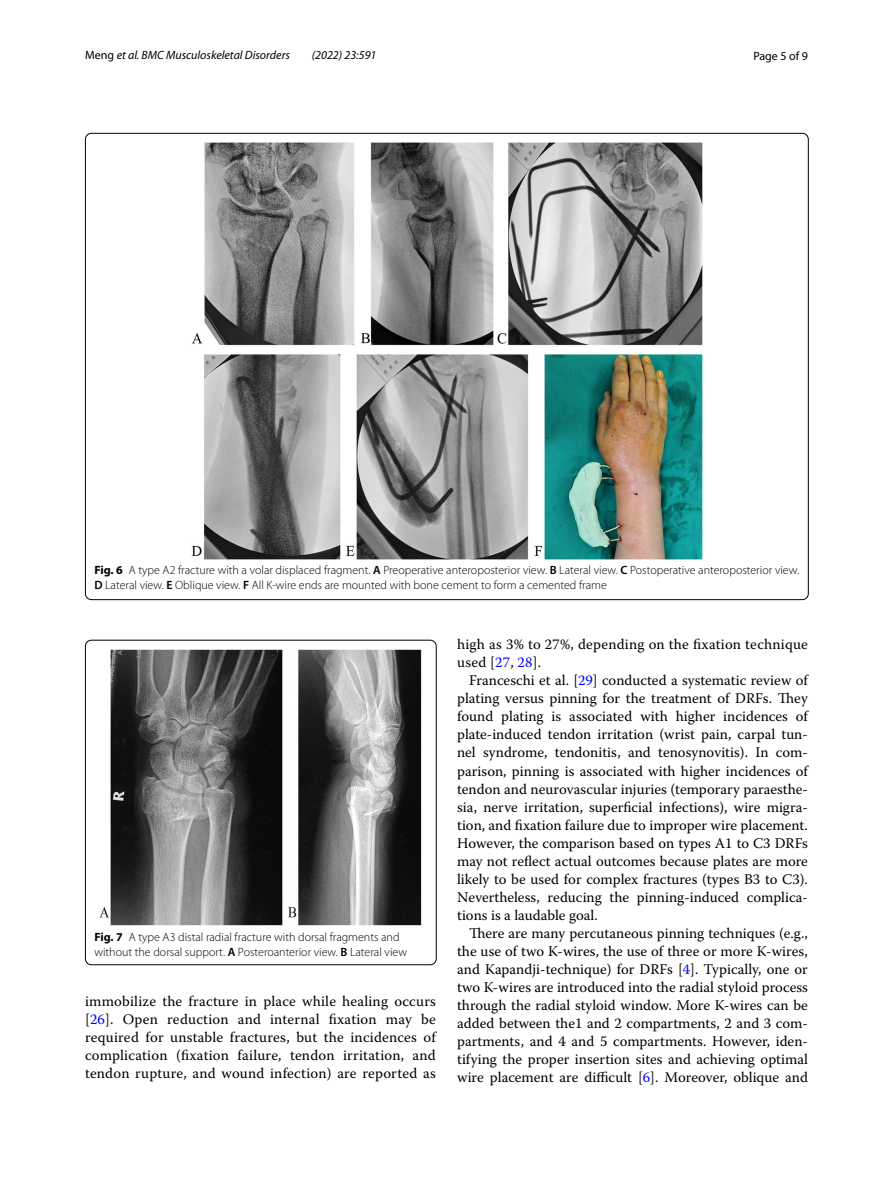
<style>
.page{position:relative;width:893px;height:1187px;background:#fff}
.page>*{position:absolute;margin:0;border:0;box-sizing:border-box;transform-origin:0 0}
.t1{font:14.7px/18px "Warnock Pro";letter-spacing:.005em;color:#000;text-align:justify}
.t2{font:300 12px/15px "Myriad Pro";color:#000}
.t3{font:italic 12px "Myriad Pro";color:#000}
.t4{font:12px "Myriad Pro";color:#000}
.s1{font-style:normal}
.s2{font-weight:700}
.s3{font-weight:600}
.s4{color:#00f}
</style>
<div class="page">
<img style="left:192px;top:142px;width:510px;height:417px">
<img style="left:100px;top:649px;width:322px;height:276px">
<div style="left:85px;top:640px;width:351px;height:324px;border:1px solid #000;border-radius:6px"></div>
<p class="t3" style="left:85px;top:48px;width:206px"><span class="s1">Meng</span> et al. BMC Musculoskeletal Disorders</p>
<p class="t3" style="left:312px;top:48px;width:66px">(2022) 23:591</p>
<p class="t4" style="left:753px;top:48px;width:56px">Page 5 of 9</p>
<p class="t2" style="left:94px;top:563px;width:706px"><span class="s2">Fig. 6</span> A type A2 fracture with a volar displaced fragment. <span class="s3">A</span> Preoperative anteroposterior view. <span class="s3">B</span> Lateral view. <span class="s3">C</span> Postoperative anteroposterior view.<br><span class="s3">D</span> Lateral view. <span class="s3">E</span> Oblique view. <span class="s3">F</span> All K-wire ends are mounted with bone cement to form a cemented frame</p>
<p class="t2" style="left:94px;top:929px;width:314px"><span class="s2">Fig. 7</span> A type A3 distal radial fracture with dorsal fragments and without the dorsal support. <span class="s3">A</span> Posteroanterior view. <span class="s3">B</span> Lateral view</p>
<p class="t1" style="left:85px;top:992px;width:352px">immobilize the fracture in place while healing occurs [<span class="s4">26</span>]. Open reduction and internal fixation may be required for unstable fractures, but the incidences of complication (fixation failure, tendon irritation, and tendon rupture, and wound infection) are reported as</p>
<p class="t1" style="left:457px;top:635px;width:352px">high as 3% to 27%, depending on the fixation technique used [<span class="s4">27</span>, <span class="s4">28</span>].</p>
<p class="t1" style="left:457px;top:671px;width:352px;text-indent:12px">Franceschi et al. [<span class="s4">29</span>] conducted a systematic review of plating versus pinning for the treatment of DRFs. They found plating is associated with higher incidences of plate-induced tendon irritation (wrist pain, carpal tun&shy;nel syndrome, tendonitis, and tenosynovitis). In com&shy;parison, pinning is associated with higher incidences of tendon and neurovascular injuries (temporary paraesthe&shy;sia, nerve irritation, superficial infections), wire migra&shy;tion, and fixation failure due to improper wire placement.<br>However, the comparison based on types A1 to C3 DRFs may not reflect actual outcomes because plates are more likely to be used for complex fractures (types B3 to C3).<br>Nevertheless, reducing the pinning-induced complica&shy;tions is a laudable goal.</p>
<p class="t1" style="left:457px;top:923px;width:352px;text-indent:12px">There are many percutaneous pinning techniques (e.g., the use of two K-wires, the use of three or more K-wires, and Kapandji-technique) for DRFs [<span class="s4">4</span>]. Typically, one or two K-wires are introduced into the radial styloid process through the radial styloid window. More K-wires can be added between the1 and 2 compartments, 2 and 3 com&shy;partments, and 4 and 5 compartments. However, iden&shy;tifying the proper insertion sites and achieving optimal wire placement are difficult [<span class="s4">6</span>]. Moreover, oblique and</p>
</div>
